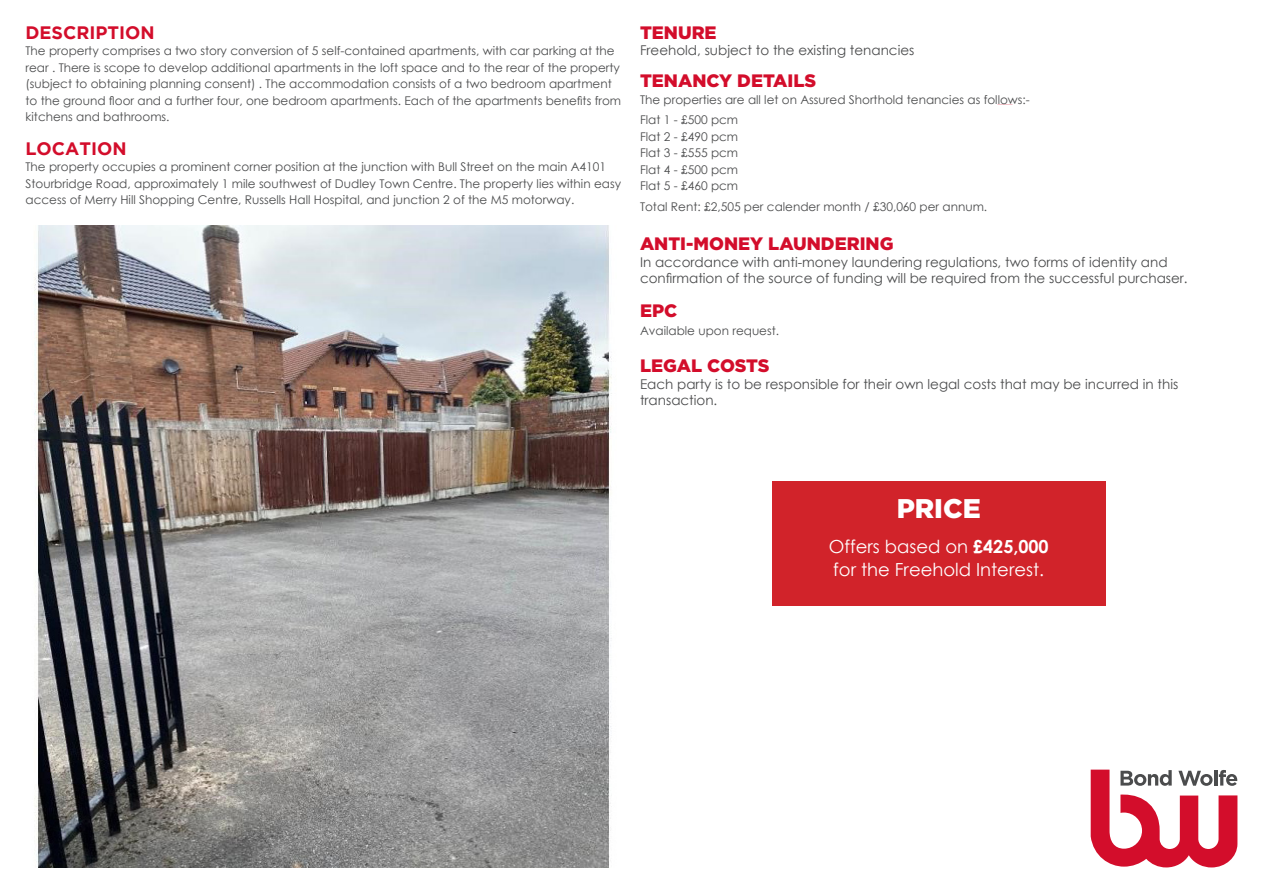
<style>
.page{position:relative;width:1263px;height:893px;background:#fff}
.page>*{position:absolute;margin:0;border:0;box-sizing:border-box;transform-origin:0 0}
.t1{font:900 27px "Gotham";color:#fff}
.t2{font:900 18px "Gotham";color:#d30d2b}
.t3{font:18px "Century Gothic";color:#fff}
.t4{font:700 18px "Gotham";color:#d30d2b}
.t5{font:13.5px/16.5px "Century Gothic";color:#4b4c4d}
.t6{font:12px/16.5px "Century Gothic";color:#4b4c4d}
.s1{font-weight:700}
</style>
<div class="page">
<img style="left:34px;top:225px;width:578px;height:642px">
<svg style="left:1091px;top:770px;width:146px;height:97px"></svg>
<div style="left:772px;top:481px;width:334px;height:125px;background:#d1232a"></div>
<p class="t4" style="left:26px;top:22px;width:131px">DESCRIPTION</p>
<p class="t6" style="left:26px;top:42px;width:597px">The property comprises a two story conversion of 5 self-contained apartments, with car parking at the rear . There is scope to develop additional apartments in the loft space and to the rear of the property (subject to obtaining planning consent) . The accommodation consists of a two bedroom apartment to the ground floor and a further four, one bedroom apartments. Each of the apartments benefits from kitchens and bathrooms.</p>
<p class="t4" style="left:26px;top:138px;width:103px">LOCATION</p>
<p class="t6" style="left:26px;top:158px;width:597px">The property occupies a prominent corner position at the junction with Bull Street on the main A4101<br>Stourbridge Road, approximately 1 mile southwest of Dudley Town Centre. The property lies within easy access of Merry Hill Shopping Centre, Russells Hall Hospital, and junction 2 of the M5 motorway.</p>
<p class="t2" style="left:640px;top:22px;width:78px">TENURE</p>
<p class="t5" style="left:640px;top:42px;width:276px">Freehold, subject to the existing tenancies</p>
<p class="t2" style="left:640px;top:70px;width:178px">TENANCY DETAILS</p>
<p class="t6" style="left:640px;top:91px;width:391px">The properties are all let on Assured Shorthold tenancies as follows:-</p>
<p class="t6" style="left:640px;top:112px;width:100px">Flat 1 - £500 pcm</p>
<p class="t6" style="left:640px;top:128px;width:100px">Flat 2 - £490 pcm</p>
<p class="t6" style="left:640px;top:145px;width:100px">Flat 3 - £555 pcm</p>
<p class="t6" style="left:640px;top:161px;width:100px">Flat 4 - £500 pcm</p>
<p class="t6" style="left:640px;top:178px;width:100px">Flat 5 - £460 pcm</p>
<p class="t6" style="left:640px;top:198px;width:349px">Total Rent: £2,505 per calender month / £30,060 per annum.</p>
<p class="t2" style="left:640px;top:233px;width:255px">ANTI-MONEY LAUNDERING</p>
<p class="t5" style="left:640px;top:253px;width:549px">In accordance with anti-money laundering regulations, two forms of identity and confirmation of the source of funding will be required from the successful purchaser.</p>
<p class="t2" style="left:640px;top:300px;width:39px">EPC</p>
<p class="t6" style="left:640px;top:322px;width:141px">Available upon request.</p>
<p class="t2" style="left:640px;top:356px;width:131px">LEGAL COSTS</p>
<p class="t5" style="left:640px;top:376px;width:540px">Each party is to be responsible for their own legal costs that may be incurred in this transaction.</p>
<p class="t1" style="left:897px;top:493px;width:86px">PRICE</p>
<p class="t3" style="left:829px;top:534px;width:221px">Offers based on <span class="s1">£425,000</span></p>
<p class="t3" style="left:833px;top:557px;width:212px">for the Freehold Interest.</p>
</div>
